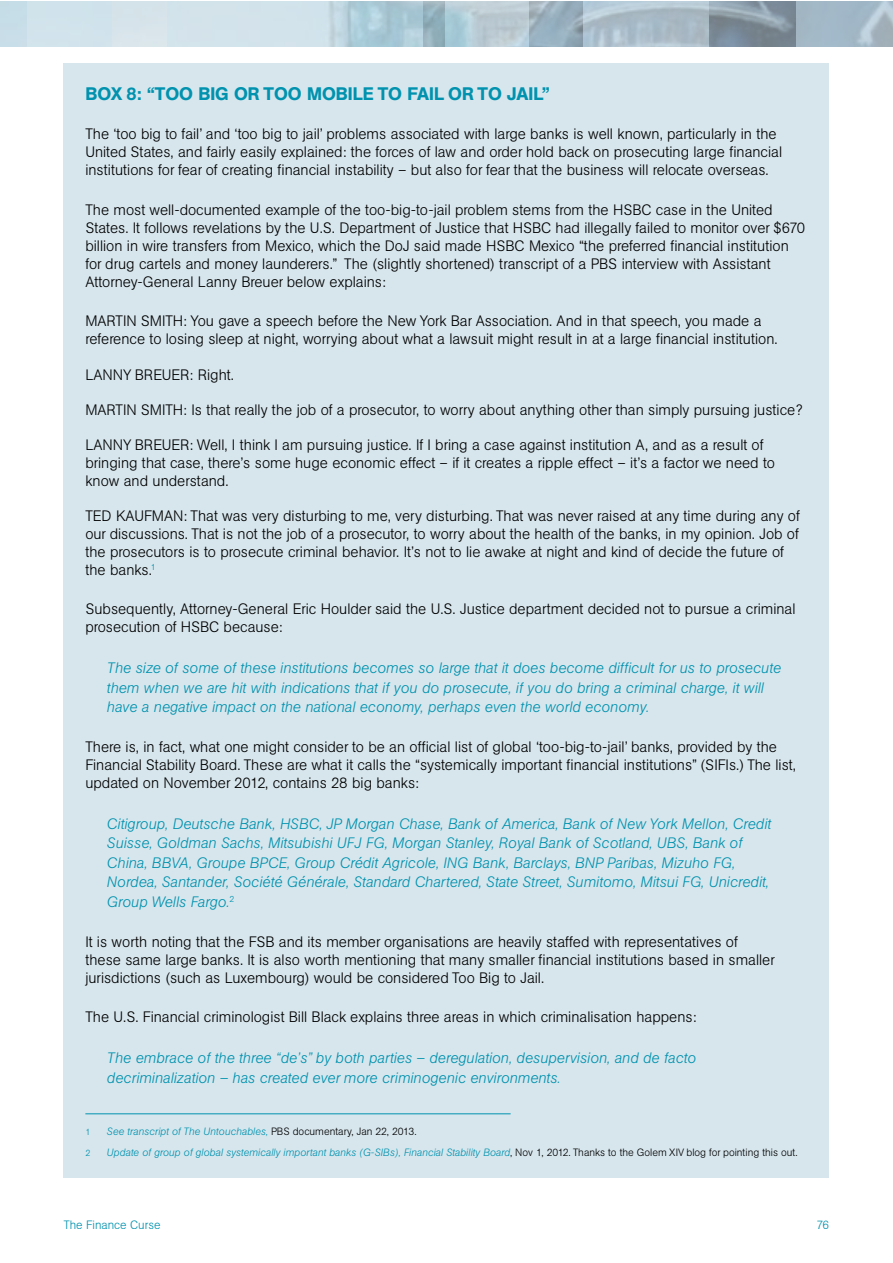
<style>
.page{position:relative;width:893px;height:1263px;background:#fff}
.page>*{position:absolute;margin:0;border:0;box-sizing:border-box;transform-origin:0 0}
.t1{font:500 18px "AG Book BQ";color:#0092ae}
.t2{font:300 15px/18px "AG Book BQ";color:#000}
.t3{font:italic 300 15px/19.5px "AG Book BQ";color:#0092ae}
.t4{font:300 12px "AG Book BQ";color:#0092ae}
.t5{font:italic 300 10.5px "AG Book BQ";color:#0092ae}
.t6{font:300 9px "AG Book BQ";color:#0092ae}
.s1{font-style:normal;color:#000}
</style>
<div class="page">
<svg style="left:26px;top:1px;width:866px;height:46px"></svg>
<div style="left:112px;top:1px;width:54px;height:46px;background:#d7e3ea"></div>
<img style="left:529px;top:1px;width:54px;height:46px">
<img style="left:709px;top:1px;width:86px;height:46px">
<img style="left:423px;top:1px;width:22px;height:46px">
<div style="left:64px;top:64px;width:765px;height:1114px;background:#d7e6ed"></div>
<hr style="left:85px;top:1113px;width:426px;height:1px;background:#0092ae">
<p class="t1" style="left:85px;top:82px;width:466px">BOX 8: “TOO BIG OR TOO MOBILE TO FAIL OR TO JAIL”</p>
<p class="t2" style="left:85px;top:125px;width:698px">The ‘too big to fail’ and ‘too big to jail’ problems associated with large banks is well known, particularly in the<br>United States, and fairly easily explained: the forces of law and order hold back on prosecuting large financial institutions for fear of creating financial instability – but also for fear that the business will relocate overseas.</p>
<p class="t2" style="left:85px;top:201px;width:721px">The most well-documented example of the too-big-to-jail problem stems from the HSBC case in the United States. It follows revelations by the U.S. Department of Justice that HSBC had illegally failed to monitor over $670 billion in wire transfers from Mexico, which the DoJ said made HSBC Mexico “the preferred financial institution for drug cartels and money launderers.” The (slightly shortened) transcript of a PBS interview with Assistant Attorney-General Lanny Breuer below explains:</p>
<p class="t2" style="left:85px;top:312px;width:694px">MARTIN SMITH: You gave a speech before the New York Bar Association. And in that speech, you made a reference to losing sleep at night, worrying about what a lawsuit might result in at a large financial institution.</p>
<p class="t2" style="left:85px;top:365px;width:150px">LANNY BREUER: Right.</p>
<p class="t2" style="left:85px;top:400px;width:719px">MARTIN SMITH: Is that really the job of a prosecutor, to worry about anything other than simply pursuing justice?</p>
<p class="t2" style="left:85px;top:435px;width:691px">LANNY BREUER: Well, I think I am pursuing justice. If I bring a case against institution A, and as a result of bringing that case, there’s some huge economic effect – if it creates a ripple effect – it’s a factor we need to know and understand.</p>
<p class="t2" style="left:85px;top:506px;width:716px">TED KAUFMAN: That was very disturbing to me, very disturbing. That was never raised at any time during any of our discussions. That is not the job of a prosecutor, to worry about the health of the banks, in my opinion. Job of the prosecutors is to prosecute criminal behavior. It’s not to lie awake at night and kind of decide the future of the banks.<sup>1</sup></p>
<p class="t2" style="left:85px;top:600px;width:712px">Subsequently, Attorney-General Eric Houlder said the U.S. Justice department decided not to pursue a criminal prosecution of HSBC because:</p>
<p class="t3" style="left:107px;top:659px;width:676px">The size of some of these institutions becomes so large that it does become difficult for us to prosecute them when we are hit with indications that if you do prosecute, if you do bring a criminal charge, it will have a negative impact on the national economy, perhaps even the world economy.</p>
<p class="t2" style="left:85px;top:738px;width:712px">There is, in fact, what one might consider to be an official list of global ‘too-big-to-jail’ banks, provided by the<br>Financial Stability Board. These are what it calls the “systemically important financial institutions” (SIFIs.) The list, updated on November 2012, contains 28 big banks:</p>
<p class="t3" style="left:107px;top:814px;width:666px">Citigroup, Deutsche Bank, HSBC, JP Morgan Chase, Bank of America, Bank of New York Mellon, Credit Suisse, Goldman Sachs, Mitsubishi UFJ FG, Morgan Stanley, Royal Bank of Scotland, UBS, Bank of China, BBVA, Groupe BPCE, Group Crédit Agricole, ING Bank, Barclays, BNP Paribas, Mizuho FG, Nordea, Santander, Société Générale, Standard Chartered, State Street, Sumitomo, Mitsui FG, Unicredit, Group Wells Fargo.<sup>2</sup></p>
<p class="t2" style="left:85px;top:932px;width:691px">It is worth noting that the FSB and its member organisations are heavily staffed with representatives of these same large banks. It is also worth mentioning that many smaller financial institutions based in smaller jurisdictions (such as Luxembourg) would be considered Too Big to Jail.</p>
<p class="t2" style="left:85px;top:1008px;width:612px">The U.S. Financial criminologist Bill Black explains three areas in which criminalisation happens:</p>
<p class="t3" style="left:107px;top:1049px;width:591px">The embrace of the three “de’s” by both parties – deregulation, desupervision, and de facto decriminalization – has created ever more criminogenic environments.</p>
<p class="t6" style="left:85px;top:1127px;width:7px">1</p>
<p class="t5" style="left:107px;top:1125px;width:311px">See transcript of The Untouchables, <span class="s1">PBS documentary, Jan 22, 2013.</span></p>
<p class="t6" style="left:85px;top:1148px;width:7px">2</p>
<p class="t5" style="left:107px;top:1147px;width:692px">Update of group of global systemically important banks (G-SIBs), Financial Stability Board<span class="s1">, Nov 1, 2012. Thanks to the Golem XIV blog for pointing this out.</span></p>
<p class="t4" style="left:64px;top:1217px;width:98px">The Finance Curse</p>
<p class="t4" style="left:816px;top:1217px;width:14px">76</p>
</div>
